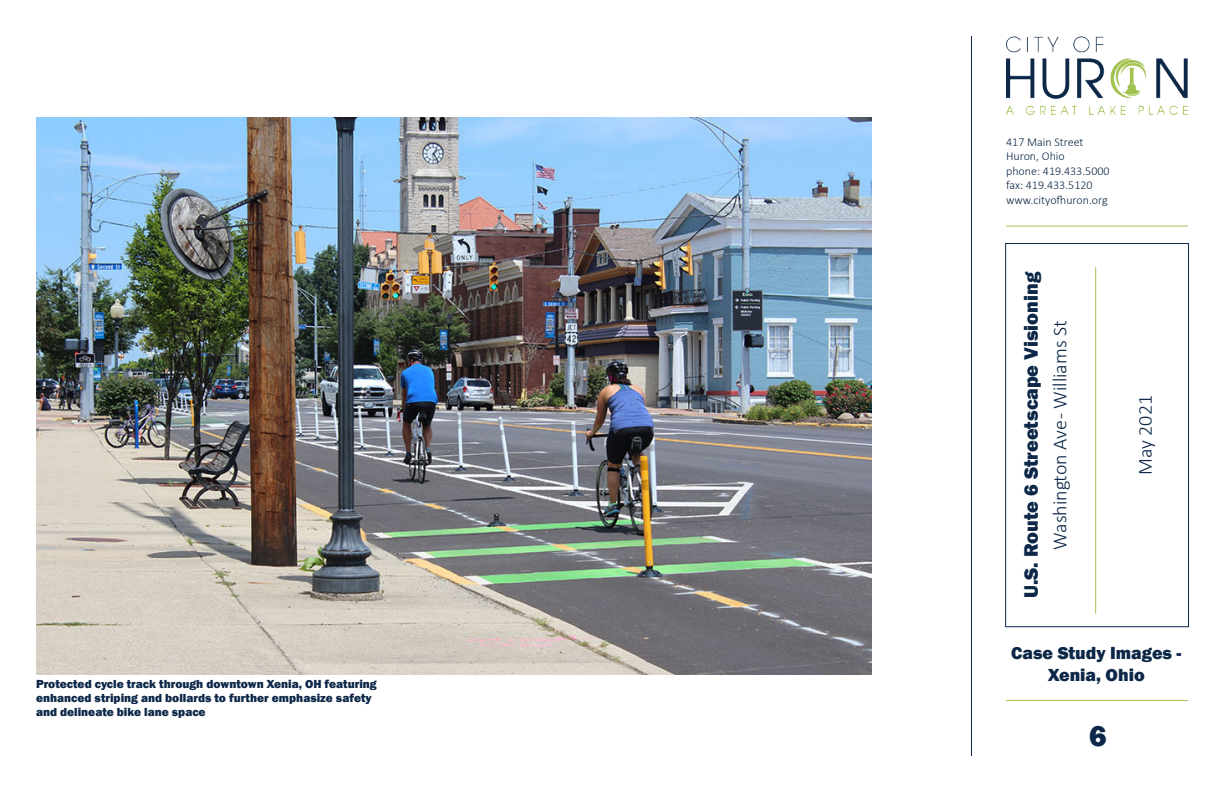
<style>
.page{position:relative;width:1224px;height:792px;background:#fff}
.page>*{position:absolute;margin:0;border:0;box-sizing:border-box;transform-origin:0 0}
.t1{font:800 30px "Franklin Gothic";color:#0c2747}
.t2{font:300 20px "Calibri";color:#0c2747}
.t3{font:800 20px "Franklin Gothic";color:#0c2747}
.t4{font:800 18px/21.6px "Franklin Gothic";color:#0c2747;text-align:center}
.t5{font:800 12px/14.4px "Franklin Gothic";color:#0c2747}
.t6{font:300 12px/14.4px "Calibri";color:#0c2747}
</style>
<div class="page">
<hr style="left:971px;top:36px;width:1px;height:720px;background:#0c2747">
<hr style="left:1006px;top:226px;width:182px;height:1px;background:#a2c250">
<hr style="left:1006px;top:700px;width:182px;height:1px;background:#a2c250">
<img style="left:1006px;top:36px;width:182px;height:79px">
<div style="left:1005px;top:243px;width:184px;height:384px;border:1px solid #0c2747"></div>
<hr style="left:1095px;top:267px;width:1px;height:347px;background:#a2c250">
<img style="left:36px;top:117px;width:835px;height:558px">
<p class="t5" style="left:36px;top:676px;width:342px">Protected cycle track through downtown Xenia, OH featuring enhanced striping and bollards to further emphasize safety and delineate bike lane space</p>
<p class="t6" style="left:1006px;top:135px;width:105px">417 Main Street<br>Huron, Ohio<br>phone: 419.433.5000 fax: 419.433.5120 www.cityofhuron.org</p>
<h2 class="t3" style="left:1018px;top:598px;width:328px;rotate:-90deg">U.S. Route 6 Streetscape Visioning</h2>
<h2 class="t2" style="left:1047px;top:550px;width:231px;rotate:-90deg">Washington Ave - Williams St</h2>
<h2 class="t2" style="left:1133px;top:475px;width:81px;rotate:-90deg">May 2021</h2>
<p class="t4" style="left:1011px;top:642px;width:172px">Case Study Images -<br>Xenia, Ohio</p>
<h1 class="t1" style="left:1089px;top:716px;width:19px">6</h1>
</div>
